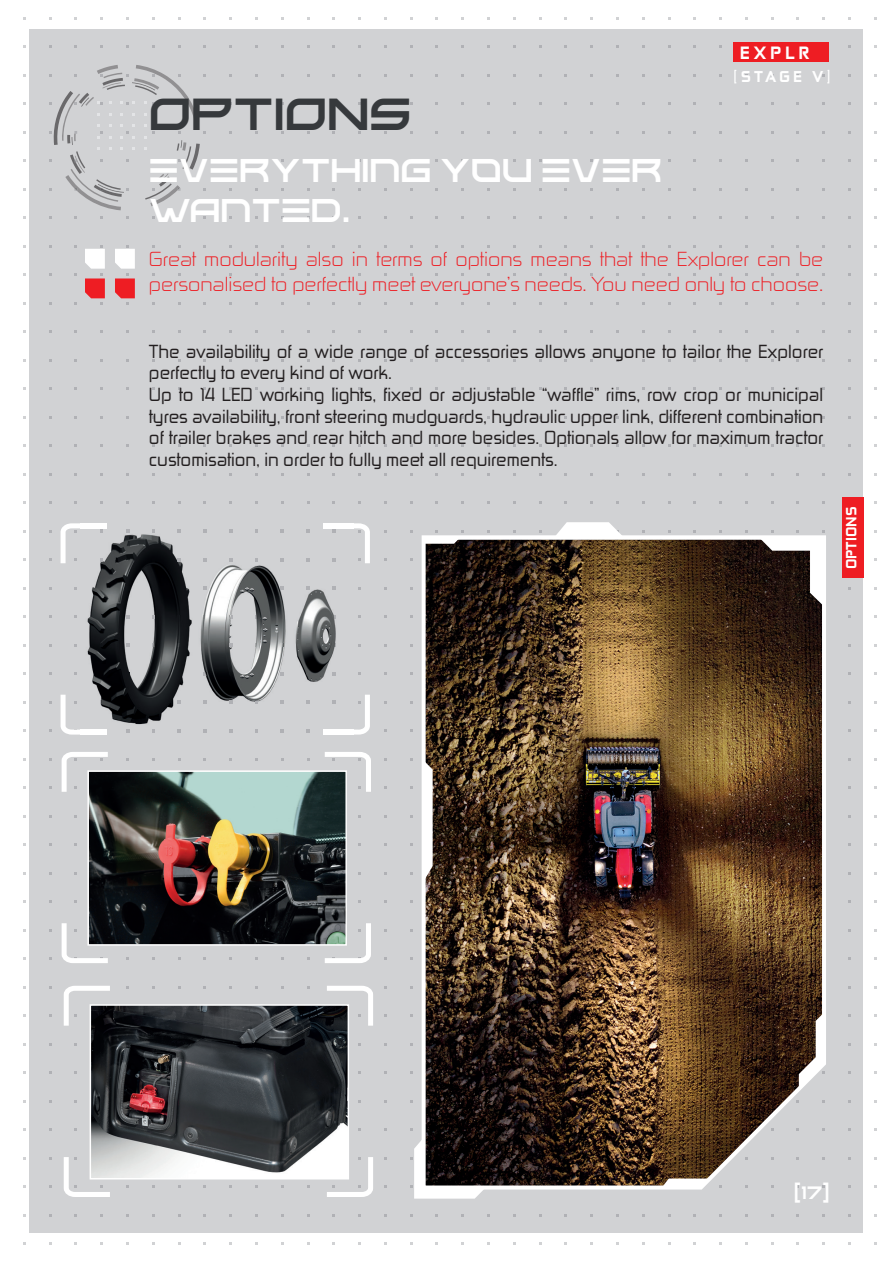
<style>
.page{position:relative;width:893px;height:1263px;background:#fff}
.page>*{position:absolute;margin:0;border:0;box-sizing:border-box;transform-origin:0 0}
.t1{font:45px "Kusanagi";color:#36393c}
.t2{font:33px/39.6px "Kusanagi";color:#fff}
.t3{font:19.35px/25.2px "Zekton Lt";color:#ee1d23;scale:1.09 1}
.t4{font:18px/21.6px "Zekton Rg Regular 3";color:#231f20}
.t5{font:18px "Kusanagi";color:#fff}
.t6{font:16.95px "Zekton Hv";letter-spacing:.2em;color:#fff;scale:1.06 1}
.t7{font:15px "Zekton Hv";letter-spacing:.185em;color:#fff;scale:1.06 1}
.t8{font:14.1px "Zekton Hv";color:#fff;scale:1.06 1}
</style>
<div class="page">
<div style="left:30px;top:30px;width:833px;height:1203px;background:#d1d2d4"></div>
<div style="left:842px;top:498px;width:21px;height:80px;background:#ee1d23"></div>
<svg style="left:49px;top:65px;width:149px;height:145px"></svg>
<svg style="left:144px;top:140px;width:62px;height:66px"></svg>
<div style="left:733px;top:43px;width:96px;height:19px;background:#ee1d23"></div>
<svg style="left:63px;top:985px;width:47px;height:46px"></svg>
<svg style="left:327px;top:985px;width:46px;height:41px"></svg>
<svg style="left:63px;top:1152px;width:47px;height:45px"></svg>
<svg style="left:327px;top:1157px;width:46px;height:40px"></svg>
<img style="left:93px;top:1007px;width:253px;height:170px">
<div style="left:90px;top:1004px;width:259px;height:176px;border:2px solid #fff"></div>
<svg style="left:61px;top:752px;width:47px;height:40px"></svg>
<svg style="left:324px;top:752px;width:47px;height:40px"></svg>
<svg style="left:61px;top:923px;width:47px;height:40px"></svg>
<svg style="left:324px;top:923px;width:47px;height:40px"></svg>
<img style="left:90px;top:773px;width:254px;height:170px">
<div style="left:87px;top:770px;width:260px;height:176px;border:2px solid #fff"></div>
<img style="left:422px;top:535px;width:404px;height:655px">
<svg style="left:759px;top:530px;width:65px;height:76px;background:#736b69"></svg>
<svg style="left:554px;top:522px;width:70px;height:15px"></svg>
<svg style="left:424px;top:530px;width:40px;height:14px"></svg>
<svg style="left:796px;top:1012px;width:29px;height:77px;background:#90857e"></svg>
<svg style="left:662px;top:1179px;width:48px;height:9px"></svg>
<svg style="left:410px;top:1138px;width:76px;height:61px;background:#646162"></svg>
<svg style="left:424px;top:758px;width:14px;height:123px;background:#a39c96"></svg>
<img style="left:87px;top:523px;width:249px;height:212px">
<svg style="left:61px;top:695px;width:46px;height:40px"></svg>
<svg style="left:61px;top:523px;width:46px;height:40px"></svg>
<svg style="left:324px;top:695px;width:46px;height:40px"></svg>
<svg style="left:324px;top:523px;width:46px;height:40px"></svg>
<img style="left:81px;top:523px;width:26px;height:5px">
<img style="left:324px;top:523px;width:29px;height:5px">
<img style="left:81px;top:730px;width:26px;height:5px">
<img style="left:324px;top:730px;width:29px;height:5px">
<svg style="left:85px;top:245px;width:20px;height:60px"></svg>
<svg style="left:115px;top:245px;width:20px;height:60px"></svg>
<h1 class="t1" style="left:149px;top:81px;width:264px">OPTIONS</h1>
<h2 class="t2" style="left:149px;top:148px;width:515px">EVERYTHING YOU EVER<br>WANTED.</h2>
<p class="t6" style="left:740px;top:45px;width:67px">EXPLR</p>
<p class="t7" style="left:733px;top:70px;width:93px">[STAGE V]</p>
<p class="t3" style="left:149px;top:247px;width:620px">Great modularity also in terms of options means that the Explorer can be personalised to perfectly meet everyone’s needs. You need only to choose.</p>
<p class="t4" style="left:149px;top:341px;width:676px">The availability of a wide range of accessories allows anyone to tailor the Explorer perfectly to every kind of work.<br>Up to 14 LED working lights, fixed or adjustable “waffle” rims, row crop or municipal tyres availability, front steering mudguards, hydraulic upper link, different combination of trailer brakes and rear hitch and more besides. Optionals allow for maximum tractor customisation, in order to fully meet all requirements.</p>
<p class="t8" style="left:845px;top:569px;width:61px;rotate:-90deg">OPTIONS</p>
<p class="t5" style="left:794px;top:1180px;width:37px">(17)</p>
</div>
